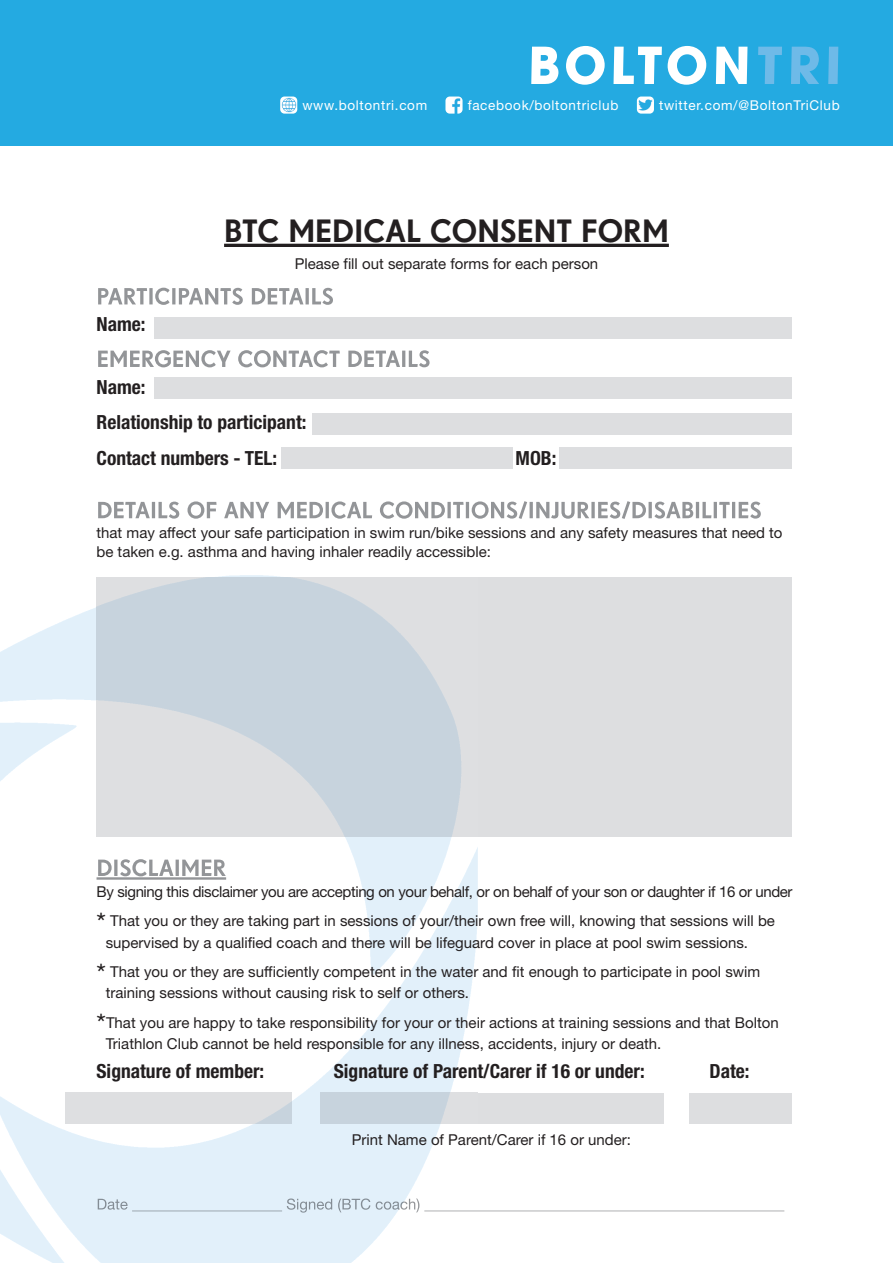
<style>
.page{position:relative;width:893px;height:1263px;background:#fff}
.page>*{position:absolute;margin:0;border:0;box-sizing:border-box;transform-origin:0 0}
.t1{font:600 33px "Drescher Grotesk BT";color:#231f20}
.t2{font:700 condensed 19.5px/35.5px "Helvetica Neue";color:#231f20}
.t3{font:15px/29.5px "Helvetica Neue";color:#231f20}
.t4{font:15px/29.5px "Helvetica Neue";letter-spacing:-.025em;color:#231f20}
.t5{font:13.5px "Helvetica Neue";letter-spacing:.05em;color:#fff}
.s1{font-size:27px}
</style>
<div class="page">
<img style="left:0;top:575px;width:478px;height:688px">
<div style="left:0;top:0;width:893px;height:146px;background:#24aae1"></div>
<svg style="left:531px;top:47px;width:27px;height:37px"></svg>
<svg style="left:566px;top:46px;width:39px;height:39px"></svg>
<svg style="left:613px;top:46px;width:93px;height:39px"></svg>
<svg style="left:716px;top:47px;width:31px;height:37px"></svg>
<svg style="left:758px;top:47px;width:24px;height:37px"></svg>
<svg style="left:791px;top:47px;width:28px;height:37px"></svg>
<svg style="left:828px;top:47px;width:10px;height:37px"></svg>
<img style="left:637px;top:97px;width:17px;height:17px;border-radius:4px">
<img style="left:445px;top:97px;width:18px;height:17px;border-radius:4px">
<img style="left:280px;top:97px;width:17px;height:17px;border-radius:4px">
<hr style="left:224px;top:244px;width:445px;height:3px;background:#231f20">
<svg style="left:98px;top:288px;width:235px;height:17px"></svg>
<svg style="left:98px;top:350px;width:288px;height:17px"></svg>
<svg style="left:98px;top:501px;width:311px;height:18px"></svg>
<img style="left:97px;top:859px;width:129px;height:20px">
<img style="left:98px;top:1199px;width:169px;height:12px">
<div style="left:155px;top:318px;width:637px;height:21px;background:#dddee0"></div>
<div style="left:155px;top:377px;width:637px;height:22px;background:#dddee0"></div>
<div style="left:312px;top:413px;width:480px;height:21px;background:#dddee0"></div>
<div style="left:560px;top:447px;width:232px;height:22px;background:#dddee0"></div>
<div style="left:281px;top:447px;width:231px;height:22px;background:#dddee0"></div>
<div style="left:478px;top:577px;width:314px;height:259px;background:#dddee0"></div>
<img style="left:97px;top:577px;width:381px;height:259px">
<div style="left:66px;top:1093px;width:225px;height:30px;background:#dedfe1"></div>
<div style="left:478px;top:1093px;width:185px;height:30px;background:#dddee0"></div>
<img style="left:320px;top:1093px;width:158px;height:30px">
<div style="left:690px;top:1093px;width:102px;height:30px;background:#dddee0"></div>
<p class="t5" style="left:302px;top:93px;width:126px">www.boltontri.com</p>
<p class="t5" style="left:468px;top:93px;width:152px">facebook/boltontriclub</p>
<p class="t5" style="left:659px;top:93px;width:182px">twitter.com/@BoltonTriClub</p>
<h2 class="t2" style="left:97px;top:305px;width:51px">Name:</h2>
<h1 class="t1" style="left:224px;top:211px;width:446px">BTC MEDICAL CONSENT FORM</h1>
<p class="t3" style="left:295px;top:248px;width:305px">Please fill out separate forms for each person</p>
<h2 class="t2" style="left:97px;top:368px;width:211px">Name:<br>Relationship to participant:<br>Contact numbers - TEL:</h2>
<h2 class="t2" style="left:516px;top:439px;width:42px">MOB:</h2>
<p class="t3" style="left:97px;top:522px;width:687px;line-height:19.5px">that may affect your safe participation in swim run/bike sessions and any safety measures that need to be taken e.g. asthma and having inhaler readily accessible:</p>
<p class="t4" style="left:97px;top:876px;width:698px">By signing this disclaimer you are accepting on your behalf, or on behalf of your son or daughter if 16 or under <span class="s1">*</span> That you or they are taking part in sessions of your/their own free will, knowing that sessions will be</p>
<p class="t3" style="left:97px;top:926px;width:665px;text-align:center">supervised by a qualified coach and there will be lifeguard cover in place at pool swim sessions.<br><span class="s1">*</span> That you or they are sufficiently competent in the water and fit enough to participate in pool swim</p>
<p class="t3" style="left:97px;top:977px;width:684px;text-indent:9px">training sessions without causing risk to self or others.<br><span class="s1">*</span>That you are happy to take responsibility for your or their actions at training sessions and that Bolton</p>
<p class="t3" style="left:106px;top:1027px;width:557px">Triathlon Club cannot be held responsible for any illness, accidents, injury or death.</p>
<h2 class="t2" style="left:97px;top:1052px;width:169px">Signature of member:</h2>
<h2 class="t2" style="left:334px;top:1052px;width:312px">Signature of Parent/Carer if 16 or under:</h2>
<h2 class="t2" style="left:709px;top:1052px;width:42px">Date:</h2>
<p class="t3" style="left:352px;top:1124px;width:281px">Print Name of Parent/Carer if 16 or under:</p>
</div>
